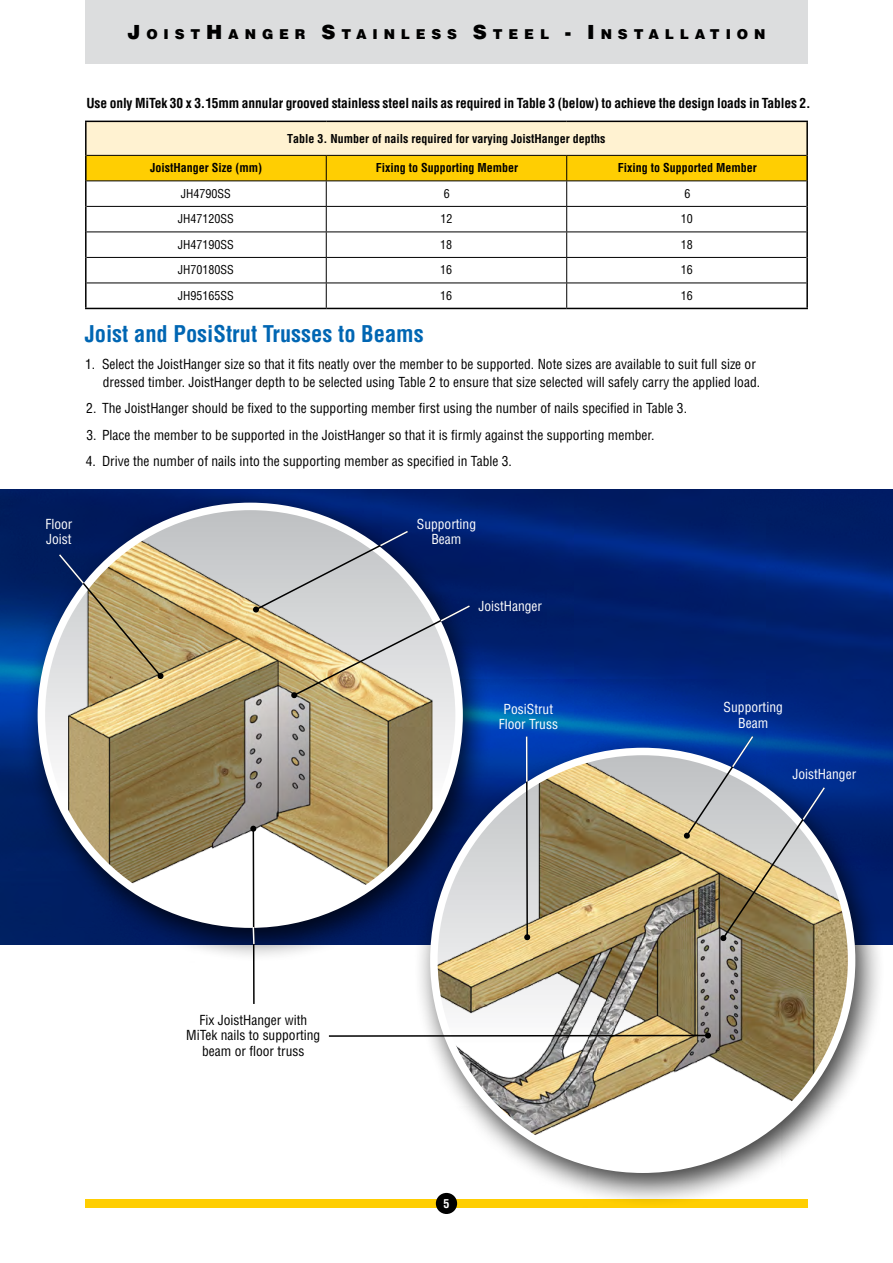
<style>
.page{position:relative;width:893px;height:1263px;background:#fff}
.page>*{position:absolute;margin:0;border:0;box-sizing:border-box;transform-origin:0 0}
.t1{font:700 condensed 22.5px "Helvetica LT Std";color:#0066b3}
.t2{font:900 13.65px "Helvetica LT Std";letter-spacing:.43em;color:#000}
.t3{font:condensed 13.5px/15.5px "Helvetica LT Std";color:#000}
.t4{font:700 condensed 13.5px "Helvetica LT Std";letter-spacing:-.01em;color:#000}
.t5{font:condensed 13.5px/15.6px "Helvetica LT Std";color:#fff;text-align:center}
.t6{font:700 condensed 12px "Helvetica LT Std";color:#000}
.t7{font:condensed 12px "Helvetica LT Std";color:#000}
.t8{font:700 condensed 12px "Helvetica LT Std";color:#fff}
.s1{font-size:19.5px}
</style>
<div class="page">
<div style="left:85px;top:1199px;width:723px;height:9px;background:#ffce02"></div>
<img style="left:0;top:489px;width:893px;height:455px">
<div style="left:85px;top:0;width:723px;height:64px;background:#dcddde"></div>
<div style="left:436px;top:1193px;width:21px;height:21px;background:#000;border-radius:50%"></div>
<div style="left:86px;top:121px;width:721px;height:34px;background:#fff2d1"></div>
<hr style="left:85px;top:121px;width:241px;height:1px;background:#000">
<hr style="left:85px;top:122px;width:2px;height:33px;background:#000">
<hr style="left:326px;top:121px;width:241px;height:1px;background:#000">
<hr style="left:567px;top:121px;width:241px;height:1px;background:#000">
<hr style="left:806px;top:122px;width:2px;height:33px;background:#000">
<hr style="left:85px;top:155px;width:2px;height:26px;background:#000">
<hr style="left:806px;top:155px;width:2px;height:26px;background:#000">
<svg style="left:86px;top:155px;width:721px;height:153px"></svg>
<hr style="left:85px;top:181px;width:2px;height:25px;background:#000">
<hr style="left:806px;top:181px;width:2px;height:25px;background:#000">
<hr style="left:85px;top:206px;width:2px;height:26px;background:#000">
<hr style="left:806px;top:206px;width:2px;height:26px;background:#000">
<hr style="left:85px;top:232px;width:2px;height:25px;background:#000">
<hr style="left:806px;top:232px;width:2px;height:25px;background:#000">
<hr style="left:85px;top:257px;width:2px;height:26px;background:#000">
<hr style="left:806px;top:257px;width:2px;height:26px;background:#000">
<hr style="left:85px;top:283px;width:2px;height:25px;background:#000">
<hr style="left:806px;top:283px;width:2px;height:25px;background:#000">
<hr style="left:85px;top:308px;width:241px;height:1px;background:#000">
<hr style="left:326px;top:308px;width:241px;height:1px;background:#000">
<hr style="left:567px;top:308px;width:241px;height:1px;background:#000">
<div style="left:20px;top:490px;width:473px;height:472px;background:#000;opacity:.75"></div>
<svg style="left:41px;top:506px;width:418px;height:418px"></svg>
<img style="left:68px;top:534px;width:364px;height:362px">
<div style="left:413px;top:735px;width:472px;height:472px;background:#000;opacity:.75"></div>
<img style="left:434px;top:757px;width:417px;height:406px">
<svg style="left:524px;top:735px;width:6px;height:205px"></svg>
<svg style="left:328px;top:1032px;width:383px;height:6px"></svg>
<svg style="left:57px;top:553px;width:107px;height:126px;background:#aca183"></svg>
<svg style="left:250px;top:826px;width:6px;height:178px"></svg>
<hr style="left:526px;top:736px;width:2px;height:46px;background:#fff">
<svg style="left:683px;top:734px;width:143px;height:207px;background:#8e9395"></svg>
<svg style="left:253px;top:529px;width:218px;height:170px;background:#a7a7a8"></svg>
<p class="t2" style="left:128px;top:25px;width:639px"><span class="s1">J</span>OIST<span class="s1">H</span>ANGER <span class="s1">S</span>TAINLESS <span class="s1">S</span>TEEL <span class="s1">- I</span> NSTALLATION</p>
<p class="t4" style="left:87px;top:94px;width:726px">Use only MiTek 30 x 3.15mm annular grooved stainless steel nails as required in Table 3 (below) to achieve the design loads in Tables 2.</p>
<p class="t6" style="left:287px;top:131px;width:320px">Table 3. Number of nails required for varying JoistHanger depths</p>
<p class="t6" style="left:150px;top:161px;width:113px">JoistHanger Size (mm)</p>
<p class="t6" style="left:376px;top:161px;width:144px">Fixing to Supporting Member</p>
<p class="t6" style="left:618px;top:161px;width:141px">Fixing to Supported Member</p>
<p class="t7" style="left:181px;top:186px;width:52px">JH4790SS</p>
<p class="t7" style="left:444px;top:186px;width:7px">6</p>
<p class="t7" style="left:684px;top:186px;width:7px">6</p>
<p class="t7" style="left:178px;top:212px;width:58px">JH47120SS</p>
<p class="t7" style="left:440px;top:212px;width:13px">12</p>
<p class="t7" style="left:681px;top:212px;width:13px">10</p>
<p class="t7" style="left:178px;top:237px;width:58px">JH47190SS</p>
<p class="t7" style="left:440px;top:237px;width:13px">18</p>
<p class="t7" style="left:681px;top:237px;width:13px">18</p>
<p class="t7" style="left:178px;top:263px;width:58px">JH70180SS</p>
<p class="t7" style="left:440px;top:263px;width:13px">16</p>
<p class="t7" style="left:681px;top:263px;width:13px">16</p>
<p class="t7" style="left:178px;top:288px;width:58px">JH95165SS</p>
<p class="t7" style="left:440px;top:288px;width:13px">16</p>
<p class="t7" style="left:681px;top:288px;width:13px">16</p>
<h1 class="t1" style="left:85px;top:320px;width:340px">Joist and PosiStrut Trusses to Beams</h1>
<p class="t3" style="left:103px;top:355px;width:659px;line-height:18px;text-indent:-18px">1. Select the JoistHanger size so that it fits neatly over the member to be supported. Note sizes are available to suit full size or dressed timber. JoistHanger depth to be selected using Table 2 to ensure that size selected will safely carry the applied load.</p>
<p class="t3" style="left:86px;top:400px;width:602px">2. The JoistHanger should be fixed to the supporting member first using the number of nails specified in Table 3.</p>
<p class="t3" style="left:86px;top:427px;width:569px">3. Place the member to be supported in the JoistHanger so that it is firmly against the supporting member.</p>
<p class="t3" style="left:86px;top:453px;width:428px">4. Drive the number of nails into the supporting member as specified in Table 3.</p>
<p class="t5" style="left:45px;top:516px;width:28px;text-align:left">Floor<br>Joist</p>
<p class="t5" style="left:417px;top:516px;width:61px">Supporting<br>Beam</p>
<p class="t3" style="left:186px;top:1012px;width:136px;text-align:center">Fix JoistHanger with<br>MiTek nails to supporting beam or floor truss</p>
<p class="t5" style="left:478px;top:598px;width:65px">JoistHanger</p>
<p class="t5" style="left:499px;top:701px;width:61px">PosiStrut<br>Floor Truss</p>
<p class="t8" style="left:443px;top:1196px;width:7px">5</p>
<p class="t5" style="left:724px;top:699px;width:61px">Supporting<br>Beam</p>
<p class="t5" style="left:792px;top:766px;width:65px">JoistHanger</p>
</div>
